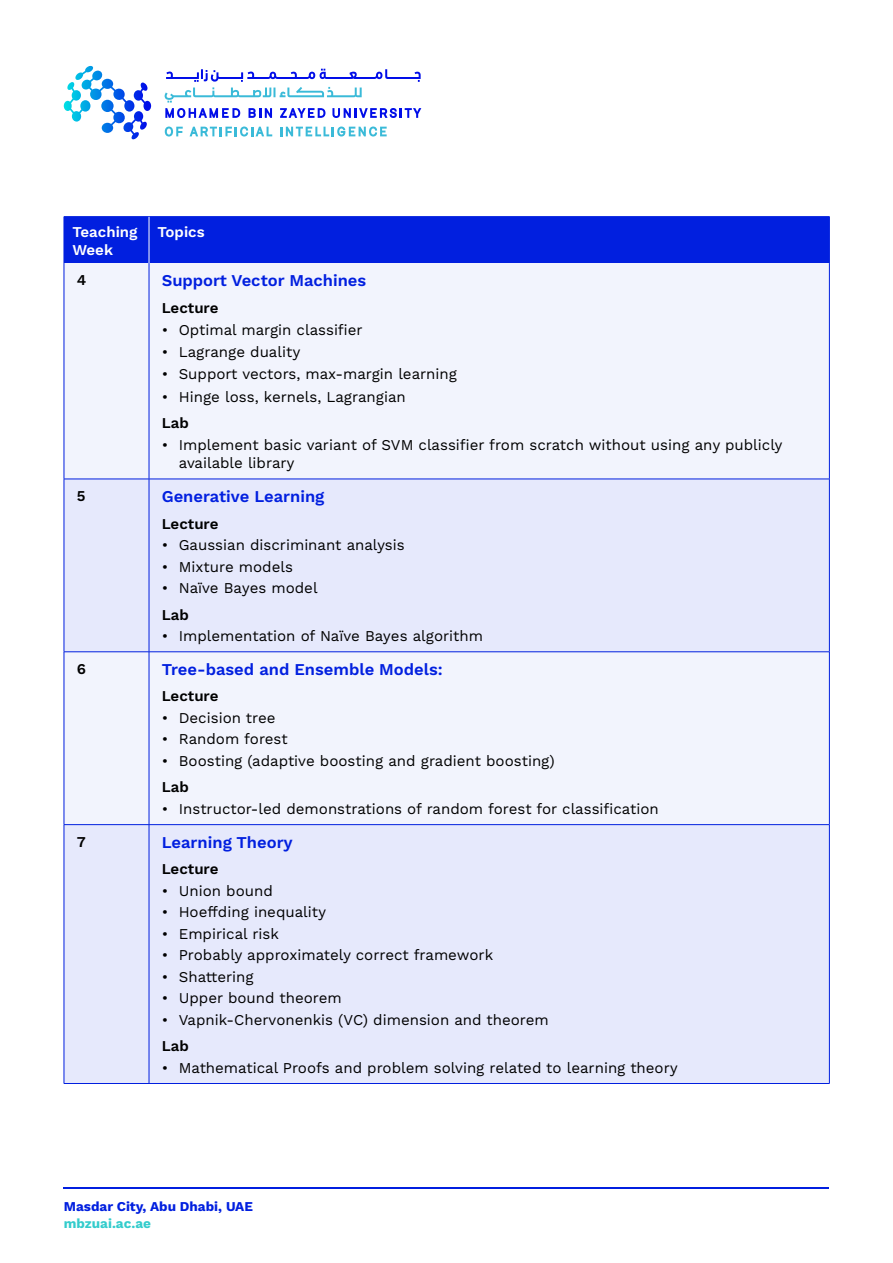
<style>
.page{position:relative;width:893px;height:1263px;background:#fff}
.page>*{position:absolute;margin:0;border:0;box-sizing:border-box;transform-origin:0 0}
.t1{font:600 16.5px "Work Sans";color:#011fdf}
.t2{font:15px/18px "Work Sans";color:#000}
.t3{font:600 15px "Work Sans";color:#000}
.t4{font:600 15px/18px "Work Sans";color:#fff}
.t5{font:700 13.5px "Work Sans";color:#011fdf}
.t6{font:700 13.5px "Work Sans";color:#3cc}
</style>
<div class="page">
<div style="left:65px;top:217px;width:764px;height:46px;background:#011fdf"></div>
<div style="left:65px;top:263px;width:764px;height:216px;background:#f2f4fd"></div>
<svg style="left:65px;top:480px;width:764px;height:603px;fill:#e6e9fc"></svg>
<hr style="left:64px;top:216px;width:85px;height:1px;background:#011fdf">
<hr style="left:64px;top:217px;width:1px;height:46px;background:#011fdf">
<hr style="left:149px;top:216px;width:681px;height:1px;background:#011fdf">
<hr style="left:829px;top:217px;width:1px;height:46px;background:#011fdf">
<hr style="left:64px;top:263px;width:1px;height:216px;background:#011fdf">
<hr style="left:149px;top:263px;width:1px;height:216px;background:#011fdf">
<hr style="left:829px;top:263px;width:1px;height:216px;background:#011fdf">
<hr style="left:64px;top:479px;width:85px;height:1px;background:#011fdf">
<hr style="left:64px;top:479px;width:1px;height:173px;background:#011fdf">
<hr style="left:149px;top:479px;width:681px;height:1px;background:#011fdf">
<hr style="left:149px;top:479px;width:1px;height:173px;background:#011fdf">
<hr style="left:829px;top:479px;width:1px;height:173px;background:#011fdf">
<hr style="left:64px;top:651px;width:85px;height:1px;background:#011fdf">
<hr style="left:64px;top:652px;width:1px;height:172px;background:#011fdf">
<hr style="left:149px;top:651px;width:681px;height:1px;background:#011fdf">
<hr style="left:149px;top:652px;width:1px;height:172px;background:#011fdf">
<hr style="left:829px;top:652px;width:1px;height:172px;background:#011fdf">
<hr style="left:64px;top:824px;width:85px;height:1px;background:#011fdf">
<hr style="left:64px;top:825px;width:1px;height:258px;background:#011fdf">
<hr style="left:149px;top:824px;width:681px;height:1px;background:#011fdf">
<hr style="left:149px;top:825px;width:1px;height:258px;background:#011fdf">
<hr style="left:829px;top:825px;width:1px;height:258px;background:#011fdf">
<hr style="left:64px;top:1083px;width:85px;height:1px;background:#011fdf">
<hr style="left:149px;top:1083px;width:681px;height:1px;background:#011fdf">
<hr style="left:149px;top:217px;width:1px;height:46px;background:#fff">
<hr style="left:64px;top:1187px;width:765px;height:1px;background:#011fdf">
<svg style="left:64px;top:66px;width:87px;height:74px"></svg>
<svg style="left:165px;top:127px;width:18px;height:10px"></svg>
<svg style="left:190px;top:127px;width:82px;height:10px"></svg>
<svg style="left:280px;top:127px;width:107px;height:10px"></svg>
<svg style="left:164px;top:69px;width:257px;height:49px"></svg>
<p class="t4" style="left:72px;top:223px;width:67px">Teaching<br>Week</p>
<p class="t4" style="left:158px;top:223px;width:49px">Topics</p>
<p class="t3" style="left:77px;top:271px;width:11px">4</p>
<p class="t1" style="left:162px;top:271px;width:206px">Support Vector Machines</p>
<p class="t3" style="left:162px;top:299px;width:58px">Lecture</p>
<p class="t2" style="left:162px;top:321px;width:202px">• Optimal margin classifier</p>
<p class="t2" style="left:162px;top:344px;width:140px">• Lagrange duality</p>
<p class="t2" style="left:162px;top:366px;width:297px">• Support vectors, max-margin learning</p>
<p class="t2" style="left:162px;top:388px;width:246px">• Hinge loss, kernels, Lagrangian</p>
<p class="t3" style="left:162px;top:414px;width:29px">Lab</p>
<p class="t2" style="left:179px;top:437px;width:605px;text-indent:-17px">• Implement basic variant of SVM classifier from scratch without using any publicly available library</p>
<p class="t3" style="left:77px;top:487px;width:10px">5</p>
<p class="t1" style="left:162px;top:487px;width:164px">Generative Learning</p>
<p class="t3" style="left:162px;top:515px;width:58px">Lecture</p>
<p class="t2" style="left:162px;top:537px;width:244px">• Gaussian discriminant analysis</p>
<p class="t2" style="left:162px;top:558px;width:133px">• Mixture models</p>
<p class="t2" style="left:162px;top:580px;width:157px">• Naïve Bayes model</p>
<p class="t3" style="left:162px;top:606px;width:29px">Lab</p>
<p class="t2" style="left:162px;top:628px;width:323px">• Implementation of Naïve Bayes algorithm</p>
<p class="t3" style="left:77px;top:660px;width:11px">6</p>
<p class="t1" style="left:162px;top:660px;width:283px">Tree-based and Ensemble Models:</p>
<p class="t3" style="left:162px;top:688px;width:58px">Lecture</p>
<p class="t2" style="left:162px;top:709px;width:115px">• Decision tree</p>
<p class="t2" style="left:162px;top:731px;width:128px">• Random forest</p>
<p class="t2" style="left:162px;top:752px;width:394px">• Boosting (adaptive boosting and gradient boosting)</p>
<p class="t3" style="left:162px;top:779px;width:29px">Lab</p>
<p class="t2" style="left:162px;top:800px;width:498px">• Instructor-led demonstrations of random forest for classification</p>
<p class="t3" style="left:77px;top:833px;width:10px">7</p>
<p class="t1" style="left:162px;top:832px;width:133px">Learning Theory</p>
<p class="t3" style="left:162px;top:860px;width:58px">Lecture</p>
<p class="t2" style="left:162px;top:882px;width:113px">• Union bound</p>
<p class="t2" style="left:162px;top:904px;width:166px">• Hoeffding inequality</p>
<p class="t2" style="left:162px;top:925px;width:119px">• Empirical risk</p>
<p class="t2" style="left:162px;top:947px;width:333px">• Probably approximately correct framework</p>
<p class="t2" style="left:162px;top:968px;width:94px">• Shattering</p>
<p class="t2" style="left:162px;top:990px;width:181px">• Upper bound theorem</p>
<p class="t2" style="left:162px;top:1011px;width:388px">• Vapnik-Chervonenkis (VC) dimension and theorem</p>
<p class="t3" style="left:162px;top:1037px;width:29px">Lab</p>
<p class="t2" style="left:162px;top:1059px;width:518px">• Mathematical Proofs and problem solving related to learning theory</p>
<p class="t5" style="left:64px;top:1199px;width:191px">Masdar City, Abu Dhabi, UAE</p>
<p class="t6" style="left:64px;top:1215px;width:89px">mbzuai.ac.ae</p>
</div>
